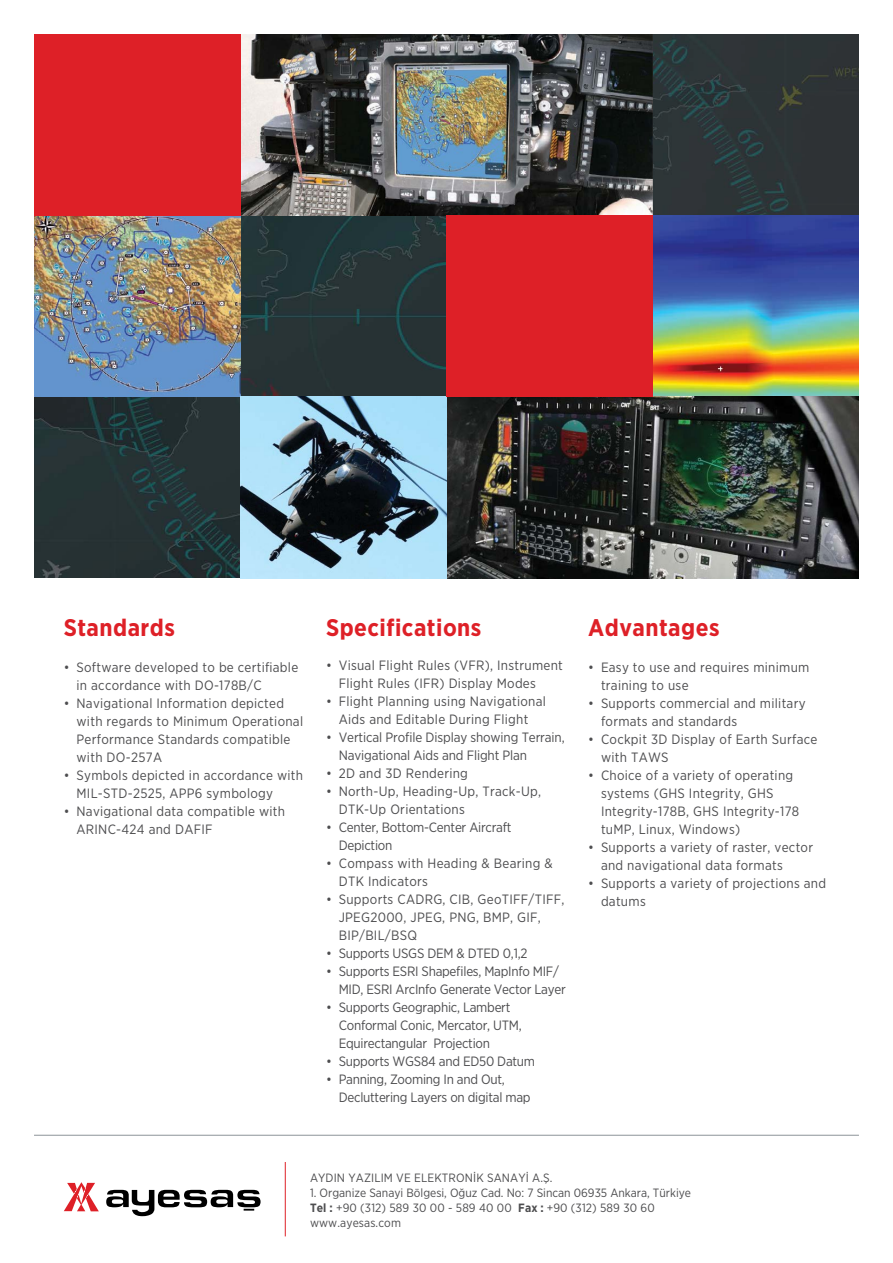
<style>
.page{position:relative;width:893px;height:1263px;background:#fff}
.page>*{position:absolute;margin:0;border:0;box-sizing:border-box;transform-origin:0 0}
.t1{font:700 24px "Gotham Narrow";letter-spacing:.02em;color:#de2027}
.t2{font:13.5px/18px "Gotham Narrow";letter-spacing:.02em;color:#4d4d4f}
.t3{font:13.5px/18px "Gotham Narrow";letter-spacing:-.02em;color:#4d4d4f}
.t4{font:13.5px/18px "Gotham Narrow";letter-spacing:-.01em;color:#4d4d4f}
.t5{font:12px/15px "Gotham Narrow";letter-spacing:.01em;color:#4d4d4f}
.s1{font-weight:700}
</style>
<div class="page">
<img style="left:34px;top:215px;width:825px;height:362px">
<img style="left:34px;top:216px;width:206px;height:181px">
<img style="left:240px;top:34px;width:413px;height:181px">
<svg style="left:653px;top:34px;width:206px;height:181px;background:#2d3537"></svg>
<img style="left:653px;top:216px;width:206px;height:181px">
<img style="left:446px;top:397px;width:413px;height:181px">
<svg style="left:240px;top:397px;width:206px;height:181px;background:#7495a6"></svg>
<div style="left:446px;top:216px;width:207px;height:181px;background:#de2027"></div>
<div style="left:34px;top:34px;width:206px;height:181px;background:#de2027"></div>
<svg style="left:106px;top:1190px;width:155px;height:26px"></svg>
<svg style="left:64px;top:1182px;width:35px;height:29px"></svg>
<hr style="left:285px;top:1162px;width:1px;height:74px;background:#de2027">
<hr style="left:34px;top:1135px;width:825px;height:1px;background:#8d9398">
<h1 class="t1" style="left:64px;top:612px;width:113px">Standards</h1>
<p class="t2" style="left:77px;top:658px;width:223px;text-indent:-13px">• Software developed to be certifiable in accordance with DO-178B/C</p>
<p class="t2" style="left:77px;top:694px;width:228px;text-indent:-13px">• Navigational Information depicted with regards to Minimum Operational<br>Performance Standards compatible with DO-257A</p>
<p class="t2" style="left:77px;top:766px;width:228px;text-indent:-13px">• Symbols depicted in accordance with<br>MIL-STD-2525, APP6 symbology</p>
<p class="t2" style="left:77px;top:802px;width:210px;text-indent:-13px">• Navigational data compatible with<br>ARINC-424 and DAFIF</p>
<h1 class="t1" style="left:326px;top:612px;width:157px">Specifications</h1>
<p class="t2" style="left:339px;top:656px;width:226px;text-indent:-13px">• Visual Flight Rules (VFR), Instrument<br>Flight Rules (IFR) Display Modes</p>
<p class="t2" style="left:326px;top:692px;width:221px;text-align:center">• Flight Planning using Navigational<br>Aids and Editable During Flight</p>
<p class="t4" style="left:339px;top:728px;width:227px;text-indent:-13px">• Vertical Profile Display showing Terrain,<br>Navigational Aids and Flight Plan</p>
<p class="t2" style="left:326px;top:764px;width:143px">• 2D and 3D Rendering</p>
<p class="t2" style="left:339px;top:782px;width:204px;text-indent:-13px">• North-Up, Heading-Up, Track-Up,<br>DTK-Up Orientations</p>
<p class="t3" style="left:339px;top:818px;width:174px;text-indent:-13px">• Center, Bottom-Center Aircraft<br>Depiction</p>
<p class="t2" style="left:339px;top:854px;width:215px;text-indent:-13px">• Compass with Heading &amp; Bearing &amp;<br>DTK Indicators</p>
<p class="t2" style="left:339px;top:890px;width:227px;text-indent:-13px">• Supports CADRG, CIB, GeoTIFF/TIFF,<br>JPEG2000, JPEG, PNG, BMP, GIF,<br>BIP/BIL/BSQ</p>
<p class="t3" style="left:326px;top:944px;width:203px">• Supports USGS DEM &amp; DTED 0,1,2</p>
<p class="t3" style="left:339px;top:962px;width:228px;text-indent:-13px">• Supports ESRI Shapefiles, MapInfo MIF/<br>MID, ESRI ArcInfo Generate Vector Layer</p>
<p class="t3" style="left:339px;top:998px;width:184px;text-indent:-13px">• Supports Geographic, Lambert<br>Conformal Conic, Mercator, UTM,<br>Equirectangular Projection</p>
<p class="t3" style="left:326px;top:1052px;width:211px">• Supports WGS84 and ED50 Datum</p>
<p class="t3" style="left:339px;top:1070px;width:193px;text-indent:-13px">• Panning, Zooming In and Out,<br>Decluttering Layers on digital map</p>
<h1 class="t1" style="left:588px;top:612px;width:133px">Advantages</h1>
<p class="t2" style="left:601px;top:658px;width:210px;text-indent:-13px">• Easy to use and requires minimum training to use</p>
<p class="t2" style="left:601px;top:694px;width:206px;text-indent:-13px">• Supports commercial and military formats and standards</p>
<p class="t2" style="left:601px;top:730px;width:218px;text-indent:-13px">• Cockpit 3D Display of Earth Surface with TAWS</p>
<p class="t2" style="left:601px;top:766px;width:200px;text-indent:-13px">• Choice of a variety of operating systems (GHS Integrity, GHS<br>Integrity-178B, GHS Integrity-178 tuMP, Linux, Windows)</p>
<p class="t2" style="left:601px;top:838px;width:214px;text-indent:-13px">• Supports a variety of raster, vector and navigational data formats</p>
<p class="t2" style="left:601px;top:874px;width:227px;text-indent:-13px">• Supports a variety of projections and datums</p>
<p class="t5" style="left:310px;top:1169px;width:244px">AYDIN YAZILIM VE ELEKTRONİK SANAYİ A.Ş.</p>
<p class="t5" style="left:310px;top:1184px;width:383px">1. Organize Sanayi Bölgesi, Oğuz Cad. No: 7 Sincan 06935 Ankara, Türkiye<br><span class="s1">Tel :</span> +90 (312) 589 30 00 - 589 40 00 <span class="s1">Fax :</span> +90 (312) 589 30 60 www.ayesas.com</p>
</div>
